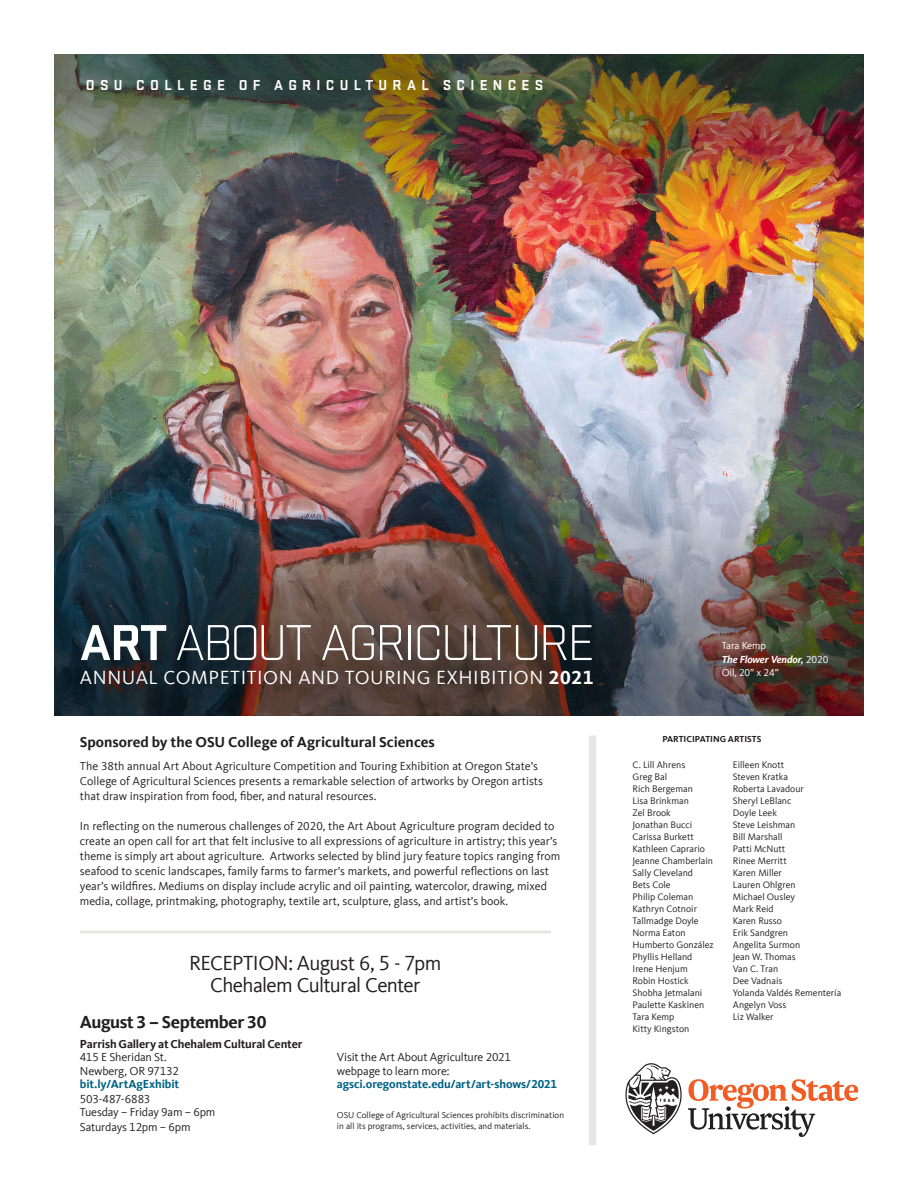
<style>
.page{position:relative;width:918px;height:1188px;background:#fff}
.page>*{position:absolute;margin:0;border:0;box-sizing:border-box;transform-origin:0 0}
.t1{font:300 52.5px "Stratum 2";letter-spacing:-.05em;color:#fff}
.t2{font:21px "Kievit Offc";letter-spacing:-.035em;color:#231f20}
.t3{font:19.65px "Kievit Offc";letter-spacing:.03em;color:#fff}
.t4{font:700 18px "Kievit Offc";letter-spacing:-.025em;color:#231f20}
.t5{font:700 15px "Kievit Offc";color:#231f20}
.t6{font:700 15px "Stratum 2";letter-spacing:.35em;color:#fff}
.t7{font:12px/15px "Kievit Offc";color:#231f20}
.t8{font:700 12px "Kievit Offc";letter-spacing:-.01em;color:#006285}
.t9{font:700 12px "Kievit Offc";letter-spacing:-.01em;color:#231f20}
.body_1{font:italic 700 10.5px "Kievit Offc";letter-spacing:-.01em;color:#fff}
.body_1-2{font:10.5px "Kievit Offc";letter-spacing:-.01em;color:#fff}
.t10{font:9.75px/12px "Kievit Offc";color:#231f20}
.t11{font:9px/10.8px "Kievit Offc";color:#231f20}
.t12{font:700 9px "Kievit Offc";color:#231f20}
.s1{font-weight:700}
.s2{font-family:"Stratum 2"}
.s3{font-weight:400;font-style:normal}
</style>
<div class="page">
<img style="left:54px;top:54px;width:810px;height:662px">
<div style="left:589px;top:736px;width:7px;height:409px;background:#e4e7e4"></div>
<hr style="left:80px;top:931px;width:471px;height:3px;background:#e4e7e4">
<svg style="left:625px;top:1063px;width:233px;height:74px"></svg>
<p class="t6" style="left:86px;top:74px;width:459px">OSU COLLEGE OF AGRICULTURAL SCIENCES</p>
<p class="t1" style="left:80px;top:611px;width:517px"><span class="s1">ART</span> ABOUT AGRICULTURE</p>
<p class="t3" style="left:80px;top:666px;width:515px">ANNUAL COMPETITION AND TOURING EXHIBITION <span class="s1">2021</span></p>
<p class="t5" style="left:80px;top:733px;width:356px">Sponsored by the OSU College of Agricultural Sciences</p>
<p class="t7" style="left:80px;top:759px;width:465px"><span class="s2">T</span>he 38th annual Art About Agriculture Competition and Touring Exhibition at Oregon State’s<br>College of Agricultural Sciences presents a remarkable selection of artworks by Oregon artists that draw inspiration from food, fiber, and natural resources.</p>
<p class="t7" style="left:80px;top:819px;width:482px">In reflecting on the numerous challenges of 2020, the Art About Agriculture program decided to create an open call for art that felt inclusive to all expressions of agriculture in artistry; this year’s theme is simply art about agriculture. Artworks selected by blind jury feature topics ranging from seafood to scenic landscapes, family farms to farmer’s markets, and powerful reflections on last year’s wildfires. Mediums on display include acrylic and oil painting, watercolor, drawing, mixed media, collage, printmaking, photography, textile art, sculpture, glass, and artist’s book.</p>
<p class="t2" style="left:189px;top:951px;width:254px">RECEPTION: August 6, 5 - 7pm</p>
<p class="t2" style="left:210px;top:974px;width:212px">Chehalem Cultural Center</p>
<p class="t4" style="left:80px;top:1012px;width:188px">August 3 – September 30</p>
<p class="t9" style="left:80px;top:1037px;width:224px">Parrish Gallery at Chehalem Cultural Center</p>
<p class="t7" style="left:80px;top:1050px;width:88px">415 E Sheridan St.</p>
<p class="t7" style="left:80px;top:1063px;width:101px">Newberg, OR 97132</p>
<p class="t8" style="left:80px;top:1077px;width:101px">bit.ly/ArtAgExhibit</p>
<p class="t7" style="left:80px;top:1091px;width:72px">503-487-6883</p>
<p class="t7" style="left:80px;top:1105px;width:137px">Tuesday – Friday 9am – 6pm</p>
<p class="t7" style="left:80px;top:1119px;width:112px">Saturdays 12pm – 6pm</p>
<p class="t7" style="left:337px;top:1051px;width:175px;line-height:13.5px">Visit the Art About Agriculture 2021 webpage to learn more:</p>
<p class="t8" style="left:337px;top:1077px;width:222px">agsci.oregonstate.edu/art/art-shows/2021</p>
<p class="t11" style="left:337px;top:1110px;width:229px">OSU College of Agricultural Sciences prohibits discrimination in all its programs, services, activities, and materials.</p>
<p class="body_1-2" style="left:722px;top:640px;width:46px">Tara Kemp</p>
<p class="body_1" style="left:722px;top:653px;width:108px">The Flower Vendor, <span class="s3">2020</span></p>
<p class="body_1-2" style="left:722px;top:667px;width:59px">Oil, 20” x 24”</p>
<p class="t12" style="left:662px;top:734px;width:101px">PARTICIPATING ARTISTS</p>
<p class="t10" style="left:633px;top:759px;width:54px">C. Lill Ahrens</p>
<p class="t10" style="left:633px;top:771px;width:36px">Greg Bal</p>
<p class="t10" style="left:633px;top:783px;width:62px">Rich Bergeman</p>
<p class="t10" style="left:633px;top:795px;width:58px">Lisa Brinkman</p>
<p class="t10" style="left:633px;top:807px;width:40px">Zel Brook</p>
<p class="t10" style="left:633px;top:819px;width:61px">Jonathan Bucci</p>
<p class="t10" style="left:633px;top:831px;width:63px">Carissa Burkett</p>
<p class="t10" style="left:633px;top:843px;width:74px">Kathleen Caprario</p>
<p class="t10" style="left:633px;top:855px;width:82px">Jeanne Chamberlain</p>
<p class="t10" style="left:633px;top:867px;width:62px">Sally Cleveland</p>
<p class="t10" style="left:633px;top:879px;width:40px">Bets Cole</p>
<p class="t10" style="left:633px;top:891px;width:62px">Philip Coleman</p>
<p class="t10" style="left:633px;top:903px;width:66px">Kathryn Cotnoir</p>
<p class="t10" style="left:633px;top:915px;width:68px">Tallmadge Doyle</p>
<p class="t10" style="left:633px;top:927px;width:55px">Norma Eaton</p>
<p class="t10" style="left:633px;top:939px;width:83px">Humberto González</p>
<p class="t10" style="left:633px;top:951px;width:61px">Phyllis Helland</p>
<p class="t10" style="left:633px;top:963px;width:57px">Irene Henjum</p>
<p class="t10" style="left:633px;top:975px;width:58px">Robin Hostick</p>
<p class="t10" style="left:633px;top:987px;width:71px">Shobha Jetmalani</p>
<p class="t10" style="left:633px;top:999px;width:73px">Paulette Kaskinen</p>
<p class="t10" style="left:633px;top:1011px;width:43px">Tara Kemp</p>
<p class="t10" style="left:633px;top:1023px;width:58px">Kitty Kingston</p>
<p class="t10" style="left:733px;top:759px;width:110px">Eilleen Knott<br>Steven Kratka<br>Roberta Lavadour<br>Sheryl LeBlanc<br>Doyle Leek<br>Steve Leishman<br>Bill Marshall<br>Patti McNutt<br>Rinee Merritt<br>Karen Miller<br>Lauren Ohlgren<br>Michael Ousley<br>Mark Reid<br>Karen Russo<br>Erik Sandgren<br>Angelita Surmon<br>Jean W. Thomas<br>Van C. Tran<br>Dee Vadnais<br>Yolanda Valdés Rementería<br>Angelyn Voss<br>Liz Walker</p>
</div>
